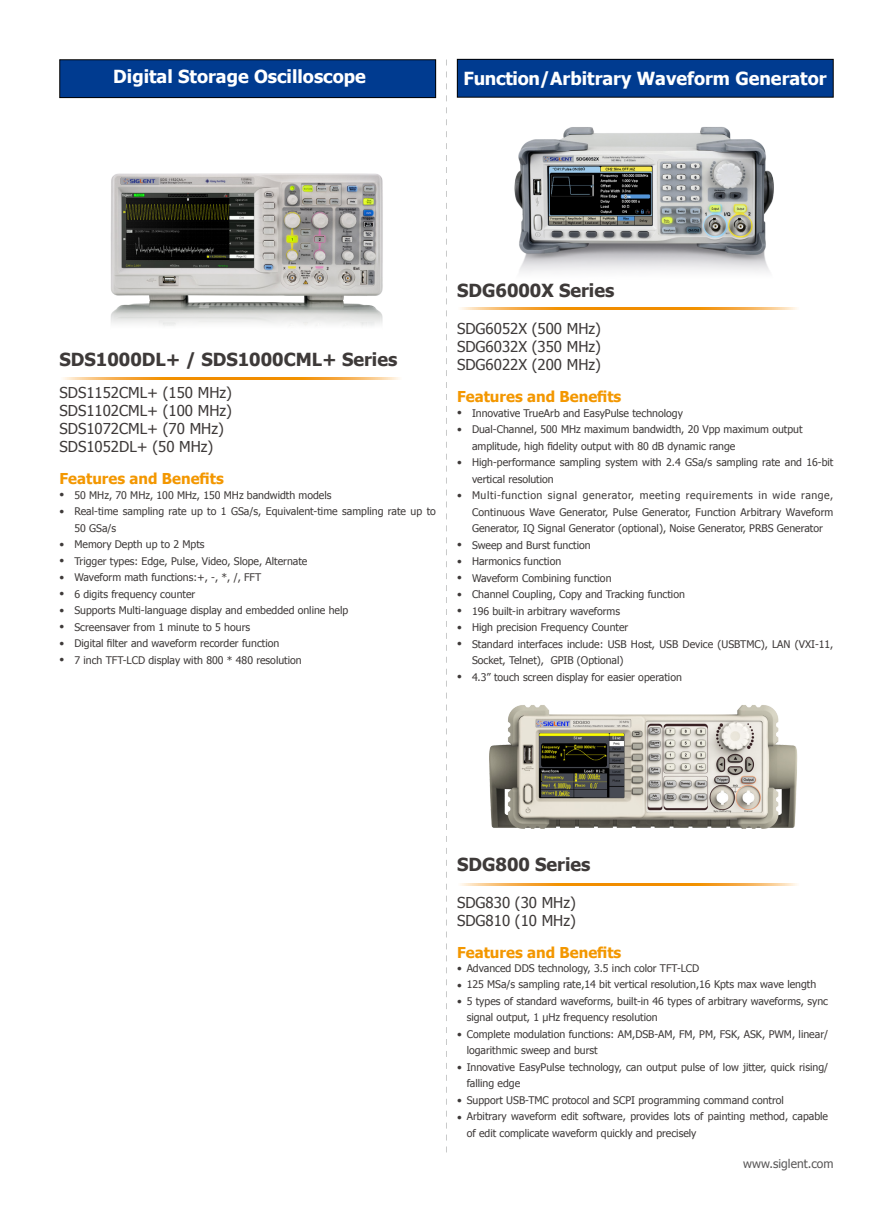
<style>
.page{position:relative;width:893px;height:1212px;background:#fff}
.page>*{position:absolute;margin:0;border:0;box-sizing:border-box;transform-origin:0 0}
.t1{font:700 18px "Tahoma";color:#fff}
.t2{font:700 18px "Tahoma";color:#3e3a39}
.t3{font:15px/18px "Tahoma";color:#3e3a39}
.t4{font:700 15px "Tahoma";color:#f39700}
.t5{font:12px "Tahoma";color:#595757}
.t6{font:10.5px/16.5px "Tahoma";color:#3e3a39}
</style>
<div class="page">
<svg style="left:446px;top:60px;width:1px;height:1092px"></svg>
<div style="left:60px;top:60px;width:376px;height:38px;background:#003b90"></div>
<div style="left:60px;top:60px;width:376px;height:38px;border:1px solid #000"></div>
<svg style="left:63px;top:377px;width:337px;height:2px"></svg>
<img style="left:110px;top:173px;width:273px;height:153px">
<img style="left:514px;top:127px;width:260px;height:146px">
<svg style="left:460px;top:308px;width:337px;height:2px"></svg>
<img style="left:489px;top:705px;width:309px;height:124px">
<svg style="left:460px;top:883px;width:337px;height:2px"></svg>
<div style="left:457px;top:59px;width:376px;height:38px;background:#003b90"></div>
<div style="left:457px;top:59px;width:376px;height:38px;border:1px solid #000"></div>
<h1 class="t1" style="left:113px;top:64px;width:254px">Digital Storage Oscilloscope</h1>
<h1 class="t1" style="left:463px;top:66px;width:365px">Function/Arbitrary Waveform Generator</h1>
<h1 class="t2" style="left:60px;top:347px;width:339px">SDS1000DL+ / SDS1000CML+ Series</h1>
<h2 class="t3" style="left:60px;top:383px;width:174px">SDS1152CML+ (150 MHz)<br>SDS1102CML+ (100 MHz)<br>SDS1072CML+ (70 MHz)<br>SDS1052DL+ (50 MHz)</h2>
<h2 class="t4" style="left:60px;top:468px;width:166px">Features and Benefits</h2>
<p class="t6" style="left:60px;top:486px;width:6px">• •</p>
<p class="t6" style="left:60px;top:535px;width:6px;text-align:justify">• • • • • • • •</p>
<p class="t6" style="left:74px;top:486px;width:363px">50 MHz, 70 MHz, 100 MHz, 150 MHz bandwidth models<br>Real-time sampling rate up to 1 GSa/s, Equivalent-time sampling rate up to 50 GSa/s<br>Memory Depth up to 2 Mpts<br>Trigger types: Edge, Pulse, Video, Slope, Alternate<br>Waveform math functions:+, -, *, /, FFT<br>6 digits frequency counter<br>Supports Multi-language display and embedded online help<br>Screensaver from 1 minute to 5 hours<br>Digital filter and waveform recorder function<br>7 inch TFT-LCD display with 800 * 480 resolution</p>
<h1 class="t2" style="left:457px;top:278px;width:159px">SDG6000X Series</h1>
<h2 class="t3" style="left:457px;top:319px;width:145px;text-align:justify">SDG6052X (500 MHz)<br>SDG6032X (350 MHz)<br>SDG6022X (200 MHz)</h2>
<h2 class="t4" style="left:457px;top:386px;width:166px">Features and Benefits</h2>
<p class="t6" style="left:457px;top:404px;width:6px">• •</p>
<p class="t6" style="left:457px;top:453px;width:6px">•</p>
<p class="t6" style="left:457px;top:486px;width:6px">•</p>
<p class="t6" style="left:472px;top:404px;width:363px">Innovative TrueArb and EasyPulse technology<br>Dual-Channel, 500 MHz maximum bandwidth, 20 Vpp maximum output amplitude, high fidelity output with 80 dB dynamic range<br>High-performance sampling system with 2.4 GSa/s sampling rate and 16-bit vertical resolution<br>Multi-function signal generator, meeting requirements in wide range, Continuous Wave Generator, Pulse Generator, Function Arbitrary Waveform Generator, IQ Signal Generator (optional), Noise Generator, PRBS Generator Sweep and Burst function<br>Harmonics function<br>Waveform Combining function<br>Channel Coupling, Copy and Tracking function<br>196 built-in arbitrary waveforms<br>High precision Frequency Counter<br>Standard interfaces include: USB Host, USB Device (USBTMC), LAN (VXI-11, Socket, Telnet), GPIB (Optional)<br>4.3” touch screen display for easier operation</p>
<p class="t6" style="left:457px;top:536px;width:6px;text-align:justify">• • • • • • •</p>
<p class="t6" style="left:457px;top:668px;width:6px">•</p>
<h1 class="t2" style="left:457px;top:851px;width:135px">SDG800 Series</h1>
<h2 class="t3" style="left:457px;top:892px;width:120px">SDG830 (30 MHz)<br>SDG810 (10 MHz)</h2>
<h2 class="t4" style="left:457px;top:942px;width:166px">Features and Benefits</h2>
<p class="t6" style="left:457px;top:959px;width:6px;text-align:justify">• • •</p>
<p class="t6" style="left:457px;top:1025px;width:6px">•</p>
<p class="t6" style="left:457px;top:1058px;width:6px">•</p>
<p class="t6" style="left:457px;top:1091px;width:6px">• •</p>
<p class="t6" style="left:467px;top:959px;width:363px">Advanced DDS technology, 3.5 inch color TFT-LCD<br>125 MSa/s sampling rate,14 bit vertical resolution,16 Kpts max wave length<br>5 types of standard waveforms, built-in 46 types of arbitrary waveforms, sync signal output, 1 μHz frequency resolution<br>Complete modulation functions: AM,DSB-AM, FM, PM, FSK, ASK, PWM, linear/ logarithmic sweep and burst<br>Innovative EasyPulse technology, can output pulse of low jitter, quick rising/ falling edge<br>Support USB-TMC protocol and SCPI programming command control<br>Arbitrary waveform edit software, provides lots of painting method, capable of edit complicate waveform quickly and precisely</p>
<p class="t5" style="left:743px;top:1155px;width:92px">www.siglent.com</p>
</div>
